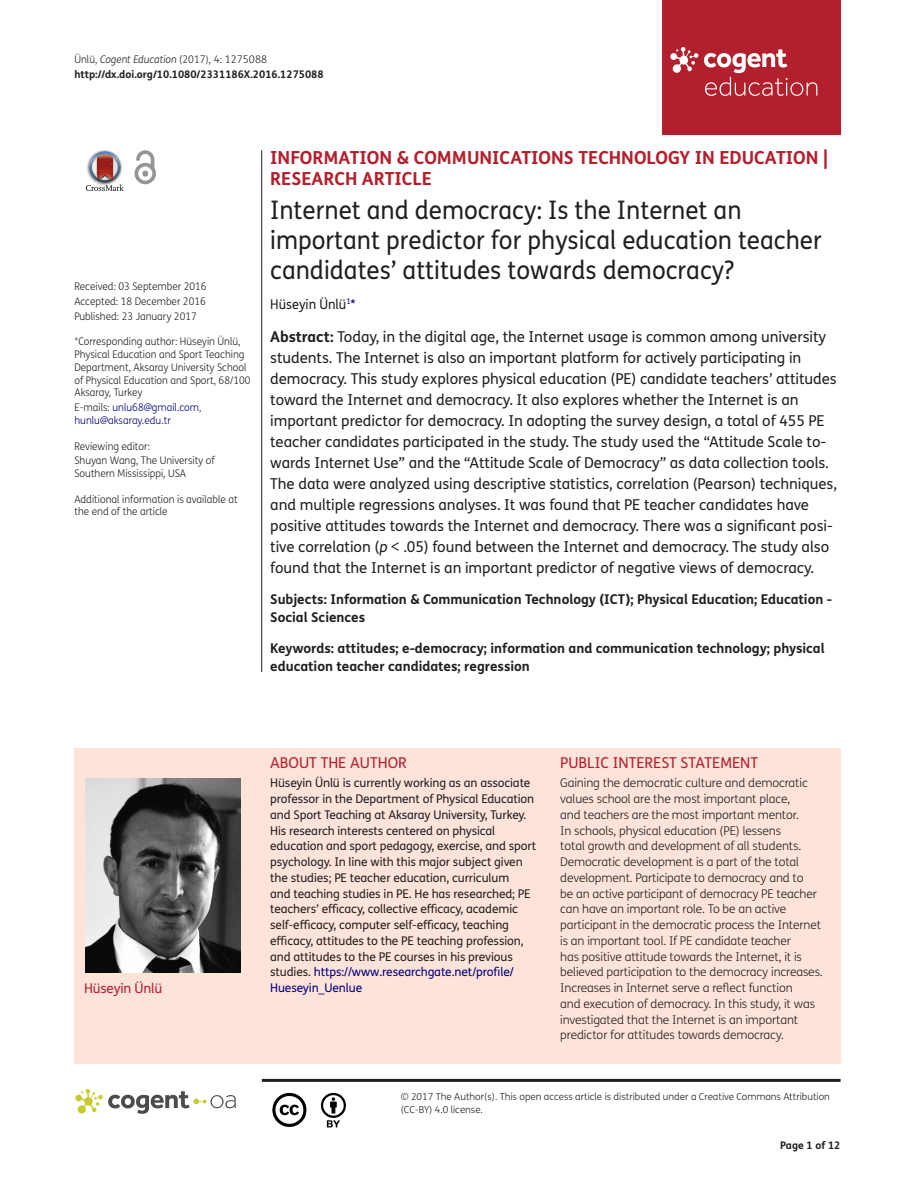
<style>
.page{position:relative;width:915px;height:1191px;background:#fff}
.page>*{position:absolute;margin:0;border:0;box-sizing:border-box;transform-origin:0 0}
.t1{font:25.5px/30px "FS Me Pro";color:#231f20;scale:.95 1}
.t2{font:700 18px/21px "FS Me Pro";color:#b3202d}
.t3{font:15px/21px "FS Me Pro";letter-spacing:-.005em;color:#231f20}
.t4{font:15px "FS Me Pro";color:#b3202d}
.t5{font:700 13.5px/18px "FS Me Pro";color:#231f20}
.t6{font:13.5px "FS Me Pro";color:#231f20;scale:.95 1}
.t7{font:13.5px "FS Me Pro";letter-spacing:-.01em;color:#b3202d}
.t8{font:300 12px/15.8px "FS Me Pro";letter-spacing:-.01em;color:#231f20}
.t9{font:12px/15.8px "FS Me Pro";letter-spacing:-.01em;color:#231f20}
.t10{font:300 10.5px/12.8px "FS Me Pro";color:#231f20;scale:.95 1}
.t11{font:700 10.5px/15px "FS Me Pro";color:#231f20}
.t12{font:300 10.5px/12.8px "FS Me Pro";color:#000080;scale:.95 1}
.t13{font:300 9.75px/12.8px "FS Me Pro";color:#231f20}
.s1{font-weight:300}
.s2{font-weight:300;font-style:italic}
.s3{color:#231f20}
.s4{color:#000080}
.s5{font-weight:700}
.s6{font-style:italic}
</style>
<div class="page">
<div style="left:661px;top:0;width:179px;height:134px;background:#b3202d"></div>
<svg style="left:670px;top:47px;width:147px;height:49px"></svg>
<div style="left:74px;top:748px;width:766px;height:315px;background:#fde3da"></div>
<svg style="left:86px;top:151px;width:38px;height:40px"></svg>
<svg style="left:134px;top:150px;width:22px;height:34px"></svg>
<hr style="left:261px;top:150px;width:1px;height:522px;background:#231f20">
<hr style="left:262px;top:1078px;width:578px;height:3px;background:#231f20">
<svg style="left:75px;top:1089px;width:161px;height:24px"></svg>
<svg style="left:272px;top:1093px;width:34px;height:34px"></svg>
<svg style="left:321px;top:1093px;width:25px;height:34px"></svg>
<img style="left:85px;top:779px;width:155px;height:193px">
<p class="t11" style="left:74px;top:51px;width:251px"><span class="s1">Ünlü,</span> <span class="s2">Cogent Education</span> <span class="s1">(2017), 4: 1275088 </span>http://dx.doi.org/10.1080/2331186X.2016.1275088</p>
<p class="t10" style="left:74px;top:279px;width:141px;line-height:14.9px;text-align:justify">Received: 03 September 2016<br>Accepted: 18 December 2016<br>Published: 23 January 2017</p>
<p class="t10" style="left:74px;top:335px;width:187px">*Corresponding author: Hüseyin Ünlü, Physical Education and Sport Teaching Department, Aksaray University School of Physical Education and Sport, 68/100<br>Aksaray, Turkey</p>
<p class="t12" style="left:74px;top:401px;width:135px"><span class="s3">E-mails:</span> unlu68@gmail.com<span class="s3">, </span>hunlu@aksaray.edu.tr</p>
<p class="t10" style="left:74px;top:438px;width:149px;line-height:14.9px">Reviewing editor:<br>Shuyan Wang, The University of</p>
<p class="t10" style="left:74px;top:467px;width:119px">Southern Mississippi, USA</p>
<p class="t10" style="left:74px;top:492px;width:173px">Additional information is available at the end of the article</p>
<p class="t2" style="left:270px;top:146px;width:559px">INFORMATION &amp; COMMUNICATIONS TECHNOLOGY IN EDUCATION |<br>RESEARCH ARTICLE</p>
<h1 class="t1" style="left:270px;top:195px;width:582px">Internet and democracy: Is the Internet an important predictor for physical education teacher candidates’ attitudes towards democracy?</h1>
<p class="t6" style="left:270px;top:294px;width:91px">Hüseyin Ünlü<sup>1</sup><span class="s4">*</span></p>
<p class="t3" style="left:270px;top:326px;width:568px"><span class="s5">Abstract:</span> Today, in the digital age, the Internet usage is common among university students. The Internet is also an important platform for actively participating in democracy. This study explores physical education (PE) candidate teachers’ attitudes toward the Internet and democracy. It also explores whether the Internet is an important predictor for democracy. In adopting the survey design, a total of 455 PE teacher candidates participated in the study. The study used the “Attitude Scale to&shy;wards Internet Use” and the “Attitude Scale of Democracy” as data collection tools.<br>The data were analyzed using descriptive statistics, correlation (Pearson) techniques, and multiple regressions analyses. It was found that PE teacher candidates have positive attitudes towards the Internet and democracy. There was a significant posi&shy;tive correlation (<span class="s6">p</span> &lt; .05) found between the Internet and democracy. The study also found that the Internet is an important predictor of negative views of democracy.</p>
<p class="t5" style="left:270px;top:590px;width:563px">Subjects: Information &amp; Communication Technology (ICT); Physical Education; Education -<br>Social Sciences</p>
<p class="t5" style="left:270px;top:638px;width:556px">Keywords: attitudes; e-democracy; information and communication technology; physical education teacher candidates; regression</p>
<p class="t7" style="left:84px;top:979px;width:80px">Hüseyin Ünlü</p>
<p class="t4" style="left:270px;top:752px;width:138px">ABOUT THE AUTHOR</p>
<p class="t9" style="left:270px;top:775px;width:267px">Hüseyin Ünlü is currently working as an associate professor in the Department of Physical Education and Sport Teaching at Aksaray University, Turkey.<br>His research interests centered on physical education and sport pedagogy, exercise, and sport psychology. In line with this major subject given the studies; PE teacher education, curriculum<br>and teaching studies in PE. He has researched; PE teachers’ efficacy, collective efficacy, academic self-efficacy, computer self-efficacy, teaching efficacy, attitudes to the PE teaching profession, and attitudes to the PE courses in his previous studies. <span class="s4">https://www.researchgate.net/profile/ Hueseyin_Uenlue</span></p>
<p class="t4" style="left:560px;top:752px;width:199px">PUBLIC INTEREST STATEMENT</p>
<p class="t8" style="left:560px;top:775px;width:264px">Gaining the democratic culture and democratic values school are the most important place,<br>and teachers are the most important mentor.<br>In schools, physical education (PE) lessens<br>total growth and development of all students.<br>Democratic development is a part of the total development. Participate to democracy and to<br>be an active participant of democracy PE teacher can have an important role. To be an active participant in the democratic process the Internet is an important tool. If PE candidate teacher<br>has positive attitude towards the Internet, it is believed participation to the democracy increases.<br>Increases in Internet serve a reflect function<br>and execution of democracy. In this study, it was investigated that the Internet is an important predictor for attitudes towards democracy.</p>
<p class="t13" style="left:400px;top:1090px;width:430px">© 2017 The Author(s). This open access article is distributed under a Creative Commons Attribution (CC-BY) 4.0 license.</p>
<p class="t11" style="left:780px;top:1137px;width:62px">Page 1 of 12</p>
</div>
